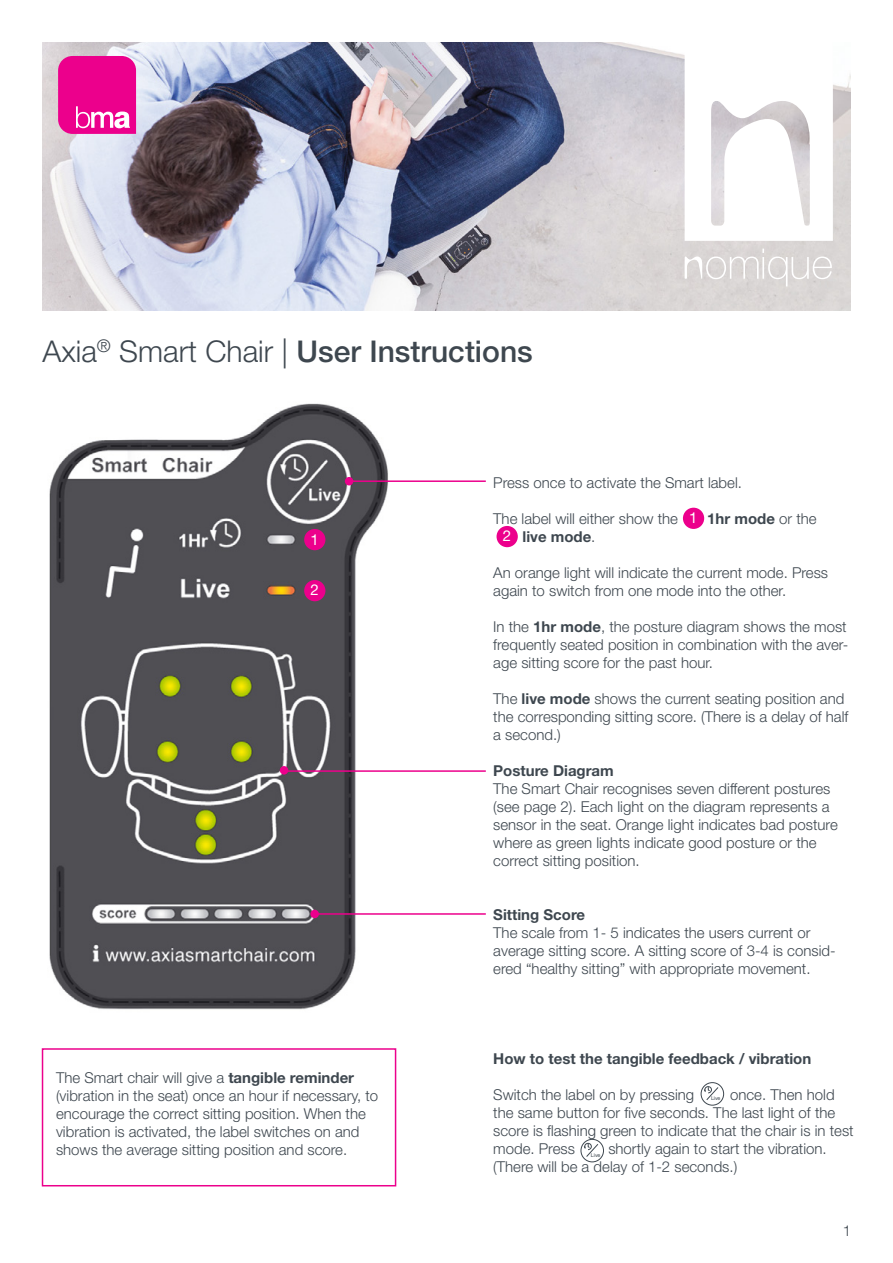
<style>
.page{position:relative;width:893px;height:1263px;background:#fff}
.page>*{position:absolute;margin:0;border:0;box-sizing:border-box;transform-origin:0 0}
.t1{font:500 30px "Helvetica Neue LT Std";color:#3e474f}
.t2{font:300 15px/18px "Helvetica Neue LT Std";color:#3e474f}
.t3{font:700 15px "Helvetica Neue LT Std";color:#3e474f}
.t4{font:15px "Helvetica Neue LT Std";color:#fff}
.t5{font:5.25px "Helvetica LT Std";color:#3e474f}
.s1{font-weight:300}
.s2{font-weight:700}
</style>
<div class="page">
<img style="left:43px;top:43px;width:807px;height:267px">
<svg style="left:685px;top:249px;width:147px;height:37px;background:#dedad9"></svg>
<svg style="left:685px;top:43px;width:148px;height:198px"></svg>
<img style="left:49px;top:403px;width:339px;height:607px">
<hr style="left:349px;top:480px;width:137px;height:2px;background:#ec008c">
<hr style="left:284px;top:770px;width:202px;height:2px;background:#ec008c">
<hr style="left:316px;top:913px;width:170px;height:2px;background:#ec008c">
<div style="left:304px;top:529px;width:21px;height:21px;background:#ec008c;border-radius:50%"></div>
<div style="left:683px;top:508px;width:21px;height:21px;background:#ec008c;border-radius:50%"></div>
<div style="left:304px;top:580px;width:21px;height:21px;background:#ec008c;border-radius:50%"></div>
<div style="left:497px;top:526px;width:21px;height:21px;background:#ec008c;border-radius:50%"></div>
<div style="left:345px;top:477px;width:8px;height:8px;background:#ec008c;border-radius:50%"></div>
<div style="left:280px;top:766px;width:8px;height:8px;background:#ec008c;border-radius:50%"></div>
<div style="left:310px;top:910px;width:9px;height:8px;background:#ec008c;border-radius:50%"></div>
<div style="left:42px;top:1048px;width:354px;height:138px;border:2px solid #ec008c"></div>
<div style="left:701px;top:1082px;width:23px;height:23px;border:1px solid #3e474f;border-radius:50%"></div>
<svg style="left:704px;top:1086px;width:15px;height:15px"></svg>
<div style="left:581px;top:1139px;width:23px;height:23px;border:1px solid #3e474f;border-radius:50%"></div>
<svg style="left:584px;top:1143px;width:15px;height:14px"></svg>
<svg style="left:58px;top:56px;width:78px;height:78px;background:#ed1896"></svg>
<h1 class="t1" style="left:43px;top:333px;width:492px"><span class="s1">Axia</span><sup>®</sup> <span class="s1">Smart Chair |</span> User Instructions</h1>
<p class="t4" style="left:310px;top:530px;width:10px">1</p>
<p class="t4" style="left:311px;top:581px;width:10px">2</p>
<p class="t2" style="left:56px;top:1068px;width:324px">The Smart chair will give a <span class="s2">tangible reminder </span>(vibration in the seat) once an hour if necessary, to encourage the correct sitting position. When the vibration is activated, the label switches on and shows the average sitting position and score.</p>
<p class="t2" style="left:493px;top:473px;width:250px">Press once to activate the Smart label.</p>
<p class="t2" style="left:493px;top:509px;width:186px">The label will either show the</p>
<p class="t3" style="left:707px;top:509px;width:111px">1hr mode <span class="s1">or the</span></p>
<p class="t3" style="left:522px;top:527px;width:75px">live mode<span class="s1">.</span></p>
<p class="t2" style="left:493px;top:563px;width:336px">An orange light will indicate the current mode. Press again to switch from one mode into the other.</p>
<p class="t2" style="left:493px;top:617px;width:357px;text-align:justify">In the <span class="s2">1hr mode</span>, the posture diagram shows the most frequently seated position in combination with the aver&shy;age sitting score for the past hour.</p>
<p class="t2" style="left:493px;top:689px;width:357px">The <span class="s2">live mode</span> shows the current seating position and the corresponding sitting score. (There is a delay of half a second.)</p>
<p class="t3" style="left:493px;top:761px;width:122px">Posture Diagram</p>
<p class="t2" style="left:493px;top:779px;width:346px">The Smart Chair recognises seven different postures (see page 2). Each light on the diagram represents a sensor in the seat. Orange light indicates bad posture where as green lights indicate good posture or the correct sitting position.</p>
<p class="t3" style="left:493px;top:905px;width:93px">Sitting Score</p>
<p class="t2" style="left:493px;top:923px;width:344px">The scale from 1- 5 indicates the users current or average sitting score. A sitting score of 3-4 is consid&shy;ered “healthy sitting” with appropriate movement.</p>
<p class="t4" style="left:689px;top:509px;width:10px">1</p>
<p class="t4" style="left:503px;top:527px;width:10px">2</p>
<p class="t3" style="left:493px;top:1049px;width:320px">How to test the tangible feedback / vibration</p>
<p class="t2" style="left:493px;top:1085px;width:202px">Switch the label on by pressing</p>
<p class="t2" style="left:493px;top:1085px;width:362px;text-indent:237px">once. Then hold the same button for five seconds. The last light of the score is flashing green to indicate that the chair is in test mode. Press</p>
<p class="t5" style="left:711px;top:1095px;width:11px">Live</p>
<p class="t2" style="left:493px;top:1139px;width:335px;text-indent:115px">shortly again to start the vibration. (There will be a delay of 1-2 seconds.)</p>
<p class="t5" style="left:591px;top:1152px;width:11px">Live</p>
<p class="t2" style="left:843px;top:1221px;width:10px">1</p>
</div>
